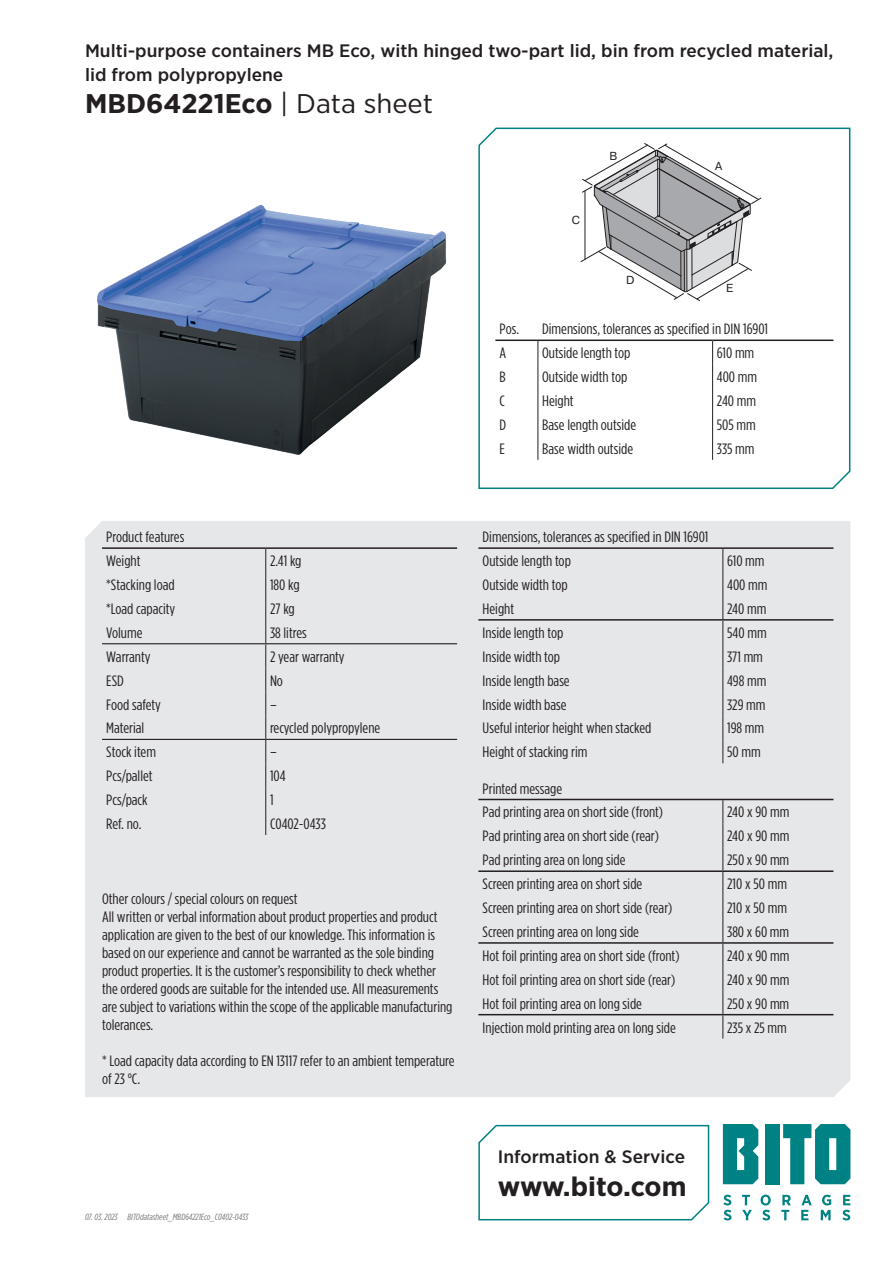
<style>
.page{position:relative;width:893px;height:1263px;background:#fff}
.page>*{position:absolute;margin:0;border:0;box-sizing:border-box;transform-origin:0 0}
.Datenblatt_Überschri{font:700 27px "Gotham Narrow";color:#231f20;scale:1.1 1}
.Datenblatt_Überschri-2{font:500 18px/24px "Gotham Narrow";color:#231f20;scale:1.1 1}
.t1{font:15px/18px "Gotham Condensed";color:#231f20;scale:1.1 1}
.t2{font:11.55px "Bito Pragmatica";color:#231f20}
.Dateiname{font:italic 9px "Gotham Condensed";color:#76787b;scale:1.1 1}
.s1{font-weight:400}
</style>
<div class="page">
<div style="left:85px;top:521px;width:765px;height:576px;background:#e6e7e9"></div>
<div style="left:765px;top:1124px;width:15px;height:60px;background:#008183"></div>
<svg style="left:723px;top:1124px;width:35px;height:60px;background:#1e8f91"></svg>
<svg style="left:783px;top:1124px;width:67px;height:60px"></svg>
<svg style="left:723px;top:1195px;width:8px;height:25px"></svg>
<svg style="left:742px;top:1195px;width:10px;height:25px"></svg>
<svg style="left:761px;top:1195px;width:10px;height:25px"></svg>
<svg style="left:781px;top:1195px;width:10px;height:25px"></svg>
<svg style="left:801px;top:1195px;width:11px;height:25px"></svg>
<svg style="left:821px;top:1195px;width:10px;height:25px"></svg>
<svg style="left:842px;top:1195px;width:8px;height:25px"></svg>
<svg style="left:478px;top:1124px;width:232px;height:97px"></svg>
<svg style="left:478px;top:127px;width:373px;height:362px"></svg>
<hr style="left:478px;top:799px;width:245px;height:1px;background:#231f20">
<hr style="left:723px;top:799px;width:110px;height:1px;background:#231f20">
<hr style="left:478px;top:870px;width:245px;height:2px;background:#231f20">
<hr style="left:723px;top:870px;width:110px;height:2px;background:#231f20">
<hr style="left:478px;top:942px;width:245px;height:2px;background:#231f20">
<hr style="left:723px;top:942px;width:110px;height:2px;background:#231f20">
<hr style="left:478px;top:1014px;width:245px;height:1px;background:#231f20">
<hr style="left:723px;top:1014px;width:110px;height:1px;background:#231f20">
<svg style="left:722px;top:800px;width:1px;height:238px"></svg>
<hr style="left:102px;top:547px;width:164px;height:2px;background:#231f20">
<hr style="left:266px;top:547px;width:191px;height:2px;background:#231f20">
<hr style="left:102px;top:643px;width:164px;height:1px;background:#231f20">
<hr style="left:266px;top:643px;width:191px;height:1px;background:#231f20">
<hr style="left:102px;top:739px;width:164px;height:1px;background:#231f20">
<hr style="left:266px;top:739px;width:191px;height:1px;background:#231f20">
<svg style="left:265px;top:549px;width:1px;height:286px"></svg>
<hr style="left:478px;top:547px;width:245px;height:2px;background:#231f20">
<hr style="left:723px;top:547px;width:110px;height:2px;background:#231f20">
<hr style="left:478px;top:619px;width:245px;height:2px;background:#231f20">
<hr style="left:723px;top:619px;width:110px;height:2px;background:#231f20">
<svg style="left:722px;top:549px;width:1px;height:214px"></svg>
<img style="left:97px;top:204px;width:349px;height:251px">
<svg style="left:581px;top:143px;width:180px;height:158px"></svg>
<hr style="left:495px;top:340px;width:43px;height:1px;background:#231f20">
<hr style="left:538px;top:340px;width:175px;height:1px;background:#231f20">
<hr style="left:713px;top:340px;width:120px;height:1px;background:#231f20">
<svg style="left:537px;top:341px;width:1px;height:119px"></svg>
<svg style="left:712px;top:341px;width:1px;height:119px"></svg>
<p class="Datenblatt_Überschri-2" style="left:85px;top:38px;width:682px">Multi-purpose containers MB Eco, with hinged two-part lid, bin from recycled material, lid from polypropylene</p>
<p class="Datenblatt_Überschri" style="left:85px;top:86px;width:318px">MBD64221Eco <span class="s1">| Data sheet</span></p>
<p class="t2" style="left:572px;top:213px;width:10px">C</p>
<p class="t2" style="left:609px;top:149px;width:9px">B</p>
<p class="t2" style="left:626px;top:273px;width:10px">D</p>
<p class="t2" style="left:715px;top:159px;width:9px">A</p>
<p class="t2" style="left:726px;top:281px;width:9px">E</p>
<p class="t1" style="left:500px;top:320px;width:19px">Pos.</p>
<p class="t1" style="left:542px;top:320px;width:207px">Dimensions, tolerances as specified in DIN 16901</p>
<p class="t1" style="left:500px;top:344px;width:8px">A</p>
<p class="t1" style="left:542px;top:344px;width:82px">Outside length top</p>
<p class="t1" style="left:717px;top:344px;width:36px">610 mm</p>
<p class="t1" style="left:500px;top:368px;width:7px">B</p>
<p class="t1" style="left:542px;top:368px;width:79px">Outside width top</p>
<p class="t1" style="left:717px;top:368px;width:38px">400 mm</p>
<p class="t1" style="left:500px;top:392px;width:6px">C</p>
<p class="t1" style="left:542px;top:392px;width:30px">Height</p>
<p class="t1" style="left:717px;top:392px;width:37px">240 mm</p>
<p class="t1" style="left:500px;top:416px;width:8px">D</p>
<p class="t1" style="left:542px;top:416px;width:87px">Base length outside</p>
<p class="t1" style="left:717px;top:416px;width:37px">505 mm</p>
<p class="t1" style="left:500px;top:439px;width:6px">E</p>
<p class="t1" style="left:542px;top:439px;width:84px">Base width outside</p>
<p class="t1" style="left:717px;top:439px;width:36px">335 mm</p>
<p class="t1" style="left:106px;top:528px;width:72px">Product features</p>
<p class="t1" style="left:106px;top:552px;width:33px">Weight</p>
<p class="t1" style="left:270px;top:552px;width:30px">2.41 kg</p>
<p class="t1" style="left:106px;top:576px;width:64px">*Stacking load</p>
<p class="t1" style="left:270px;top:576px;width:28px">180 kg</p>
<p class="t1" style="left:106px;top:599px;width:64px">*Load capacity</p>
<p class="t1" style="left:270px;top:599px;width:24px">27 kg</p>
<p class="t1" style="left:106px;top:623px;width:34px">Volume</p>
<p class="t1" style="left:270px;top:623px;width:35px">38 litres</p>
<p class="t1" style="left:106px;top:647px;width:42px">Warranty</p>
<p class="t1" style="left:270px;top:647px;width:69px">2 year warranty</p>
<p class="t1" style="left:106px;top:671px;width:17px">ESD</p>
<p class="t1" style="left:270px;top:671px;width:13px">No</p>
<p class="t1" style="left:106px;top:695px;width:51px">Food safety</p>
<p class="t1" style="left:270px;top:695px;width:8px">–</p>
<p class="t1" style="left:106px;top:719px;width:36px">Material</p>
<p class="t1" style="left:270px;top:719px;width:102px">recycled polypropylene</p>
<p class="t1" style="left:106px;top:743px;width:47px">Stock item</p>
<p class="t1" style="left:270px;top:743px;width:8px">–</p>
<p class="t1" style="left:106px;top:767px;width:44px">Pcs/pallet</p>
<p class="t1" style="left:270px;top:767px;width:16px">104</p>
<p class="t1" style="left:106px;top:791px;width:39px">Pcs/pack</p>
<p class="t1" style="left:270px;top:791px;width:5px">1</p>
<p class="t1" style="left:106px;top:815px;width:34px">Ref. no.</p>
<p class="t1" style="left:270px;top:815px;width:52px">C0402-0433</p>
<p class="t1" style="left:102px;top:889px;width:179px">Other colours / special colours on request</p>
<p class="t1" style="left:102px;top:907px;width:320px">All written or verbal information about product properties and product application are given to the best of our knowledge. This information is based on our experience and cannot be warranted as the sole binding product properties. It is the customer’s responsibility to check whether the ordered goods are suitable for the intended use. All measurements are subject to variations within the scope of the applicable manufacturing tolerances.</p>
<p class="t1" style="left:102px;top:1051px;width:322px">* Load capacity data according to EN 13117 refer to an ambient temperature of 23 °C.</p>
<p class="Dateiname" style="left:85px;top:1212px;width:31px">07. 03. 2023</p>
<p class="Dateiname" style="left:128px;top:1212px;width:111px">BITOdatasheet_MBD64221Eco_C0402-0433</p>
<p class="t1" style="left:483px;top:528px;width:207px">Dimensions, tolerances as specified in DIN 16901</p>
<p class="t1" style="left:483px;top:552px;width:82px">Outside length top</p>
<p class="t1" style="left:727px;top:552px;width:36px">610 mm</p>
<p class="t1" style="left:483px;top:576px;width:79px">Outside width top</p>
<p class="t1" style="left:727px;top:576px;width:38px">400 mm</p>
<p class="t1" style="left:483px;top:599px;width:30px">Height</p>
<p class="t1" style="left:727px;top:599px;width:37px">240 mm</p>
<p class="t1" style="left:483px;top:623px;width:75px">Inside length top</p>
<p class="t1" style="left:727px;top:623px;width:37px">540 mm</p>
<p class="t1" style="left:483px;top:647px;width:72px">Inside width top</p>
<p class="t1" style="left:727px;top:647px;width:34px">371 mm</p>
<p class="t1" style="left:483px;top:671px;width:81px">Inside length base</p>
<p class="t1" style="left:727px;top:671px;width:37px">498 mm</p>
<p class="t1" style="left:483px;top:695px;width:78px">Inside width base</p>
<p class="t1" style="left:727px;top:695px;width:36px">329 mm</p>
<p class="t1" style="left:483px;top:719px;width:155px">Useful interior height when stacked</p>
<p class="t1" style="left:727px;top:719px;width:35px">198 mm</p>
<p class="t1" style="left:483px;top:743px;width:97px">Height of stacking rim</p>
<p class="t1" style="left:727px;top:743px;width:32px">50 mm</p>
<p class="t1" style="left:483px;top:779px;width:74px">Printed message</p>
<p class="t1" style="left:483px;top:803px;width:166px">Pad printing area on short side (front)</p>
<p class="t1" style="left:727px;top:803px;width:58px">240 x 90 mm</p>
<p class="t1" style="left:483px;top:827px;width:162px">Pad printing area on short side (rear)</p>
<p class="t1" style="left:727px;top:827px;width:58px">240 x 90 mm</p>
<p class="t1" style="left:483px;top:851px;width:131px">Pad printing area on long side</p>
<p class="t1" style="left:727px;top:851px;width:58px">250 x 90 mm</p>
<p class="t1" style="left:483px;top:875px;width:147px">Screen printing area on short side</p>
<p class="t1" style="left:727px;top:875px;width:56px">210 x 50 mm</p>
<p class="t1" style="left:483px;top:899px;width:174px">Screen printing area on short side (rear)</p>
<p class="t1" style="left:727px;top:899px;width:56px">210 x 50 mm</p>
<p class="t1" style="left:483px;top:922px;width:144px">Screen printing area on long side</p>
<p class="t1" style="left:727px;top:922px;width:58px">380 x 60 mm</p>
<p class="t1" style="left:483px;top:946px;width:180px">Hot foil printing area on short side (front)</p>
<p class="t1" style="left:727px;top:946px;width:58px">240 x 90 mm</p>
<p class="t1" style="left:483px;top:970px;width:177px">Hot foil printing area on short side (rear)</p>
<p class="t1" style="left:727px;top:970px;width:58px">240 x 90 mm</p>
<p class="t1" style="left:483px;top:994px;width:146px">Hot foil printing area on long side</p>
<p class="t1" style="left:727px;top:994px;width:58px">250 x 90 mm</p>
<p class="t1" style="left:483px;top:1018px;width:177px">Injection mold printing area on long side</p>
<p class="t1" style="left:727px;top:1018px;width:56px">235 x 25 mm</p>
<p class="Datenblatt_Überschri-2" style="left:498px;top:1144px;width:172px">Information &amp; Service</p>
<h1 class="Datenblatt_Überschri" style="left:498px;top:1169px;width:173px">www.bito.com</h1>
</div>
